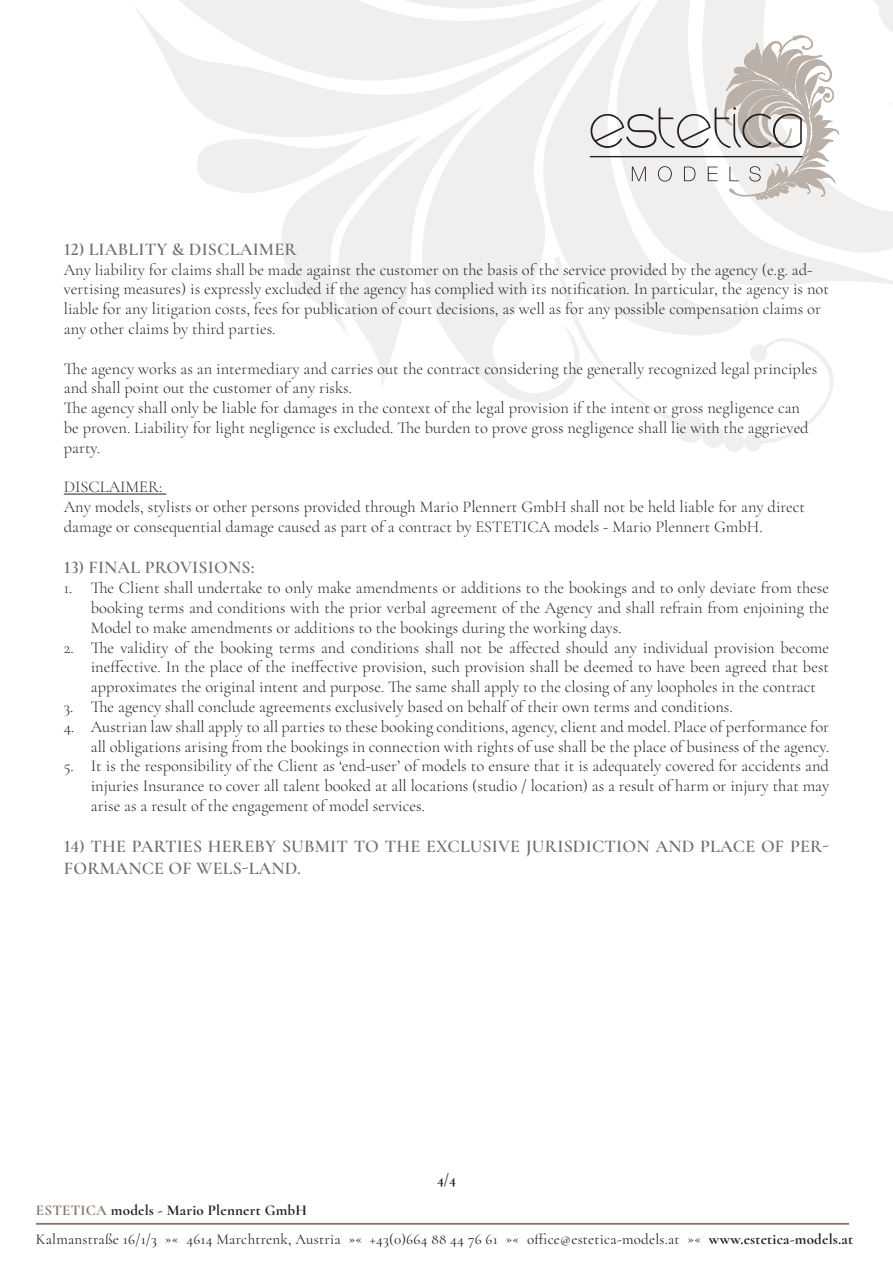
<style>
.page{position:relative;width:893px;height:1263px;background:#fff}
.page>*{position:absolute;margin:0;border:0;box-sizing:border-box;transform-origin:0 0}
.t1{font:600 18px/21.6px "Cormorant Garamond";letter-spacing:.01em;color:#6c6d70}
.t2{font:300 16.5px/19.8px "Cormorant Garamond";color:#231f20}
.t3{font:15px/29px "Cormorant";letter-spacing:.015em;color:#231f20}
.t4{font:700 15px "Cormorant";color:#231f20}
.s1{font-weight:700;color:#89776a}
.s2{font-weight:700}
</style>
<div class="page">
<hr style="left:36px;top:1223px;width:813px;height:2px;background:#897669">
<svg style="left:622px;top:389px;width:211px;height:62px"></svg>
<svg style="left:497px;top:389px;width:71px;height:14px"></svg>
<div style="left:675px;top:415px;width:29px;height:28px;background:#f1efed;border-radius:50%"></div>
<div style="left:702px;top:425px;width:23px;height:23px;background:#f1efed;border-radius:50%"></div>
<div style="left:724px;top:432px;width:20px;height:20px;background:#f1efed;border-radius:50%"></div>
<div style="left:744px;top:434px;width:18px;height:17px;background:#f1efed;border-radius:50%"></div>
<svg style="left:152px;top:0;width:741px;height:389px"></svg>
<hr style="left:64px;top:494px;width:102px;height:1px;background:#231f20">
<p class="t1" style="left:64px;top:238px;width:235px">12) LIABLITY &amp; DISCLAIMER</p>
<p class="t2" style="left:64px;top:259px;width:767px">Any liability for claims shall be made against the customer on the basis of the service provided by the agency (e.g. ad&shy;vertising measures) is expressly excluded if the agency has complied with its notification. In particular, the agency is not liable for any litigation costs, fees for publication of court decisions, as well as for any possible compensation claims or any other claims by third parties.</p>
<p class="t2" style="left:64px;top:358px;width:755px">The agency works as an intermediary and carries out the contract considering the generally recognized legal principles and shall point out the customer of any risks.<br>The agency shall only be liable for damages in the context of the legal provision if the intent or gross negligence can be proven. Liability for light negligence is excluded. The burden to prove gross negligence shall lie with the aggrieved party.</p>
<p class="t2" style="left:64px;top:477px;width:743px">DISCLAIMER:<br>Any models, stylists or other persons provided through Mario Plennert GmbH shall not be held liable for any direct damage or consequential damage caused as part of a contract by ESTETICA models - Mario Plennert GmbH.</p>
<p class="t1" style="left:64px;top:557px;width:192px">13) FINAL PROVISIONS:</p>
<p class="t2" style="left:91px;top:578px;width:740px;text-align:justify;text-indent:-27px">1. The Client shall undertake to only make amendments or additions to the bookings and to only deviate from these booking terms and conditions with the prior verbal agreement of the Agency and shall refrain from enjoining the Model to make amendments or additions to the bookings during the working days.</p>
<p class="t2" style="left:91px;top:637px;width:740px;text-align:justify;text-indent:-27px">2. The validity of the booking terms and conditions shall not be affected should any individual provision become ineffective. In the place of the ineffective provision, such provision shall be deemed to have been agreed that best approximates the original intent and purpose. The same shall apply to the closing of any loopholes in the contract</p>
<p class="t2" style="left:64px;top:697px;width:670px">3. The agency shall conclude agreements exclusively based on behalf of their own terms and conditions.</p>
<p class="t2" style="left:64px;top:717px;width:767px;text-align:right">4. Austrian law shall apply to all parties to these booking conditions, agency, client and model. Place of performance for all obligations arising from the bookings in connection with rights of use shall be the place of business of the agency.</p>
<p class="t2" style="left:91px;top:756px;width:740px;text-align:justify;text-indent:-27px">5. It is the responsibility of the Client as ‘end-user’ of models to ensure that it is adequately covered for accidents and injuries Insurance to cover all talent booked at all locations (studio / location) as a result of harm or injury that may arise as a result of the engagement of model services.</p>
<p class="t1" style="left:64px;top:836px;width:767px">14) THE PARTIES HEREBY SUBMIT TO THE EXCLUSIVE JURISDICTION AND PLACE OF PER-<br>FORMANCE OF WELS-LAND.</p>
<p class="t4" style="left:437px;top:1170px;width:20px">4/4</p>
<p class="t3" style="left:36px;top:1195px;width:819px"><span class="s1">ESTETICA</span> <span class="s2">models - Mario Plennert GmbH<br></span>Kalmanstraße 16/1/3 »« 4614 Marchtrenk, Austria »« +43(0)664 88 44 76 61 »« office@estetica-models.at »« <span class="s2">www.estetica-models.at</span></p>
</div>
